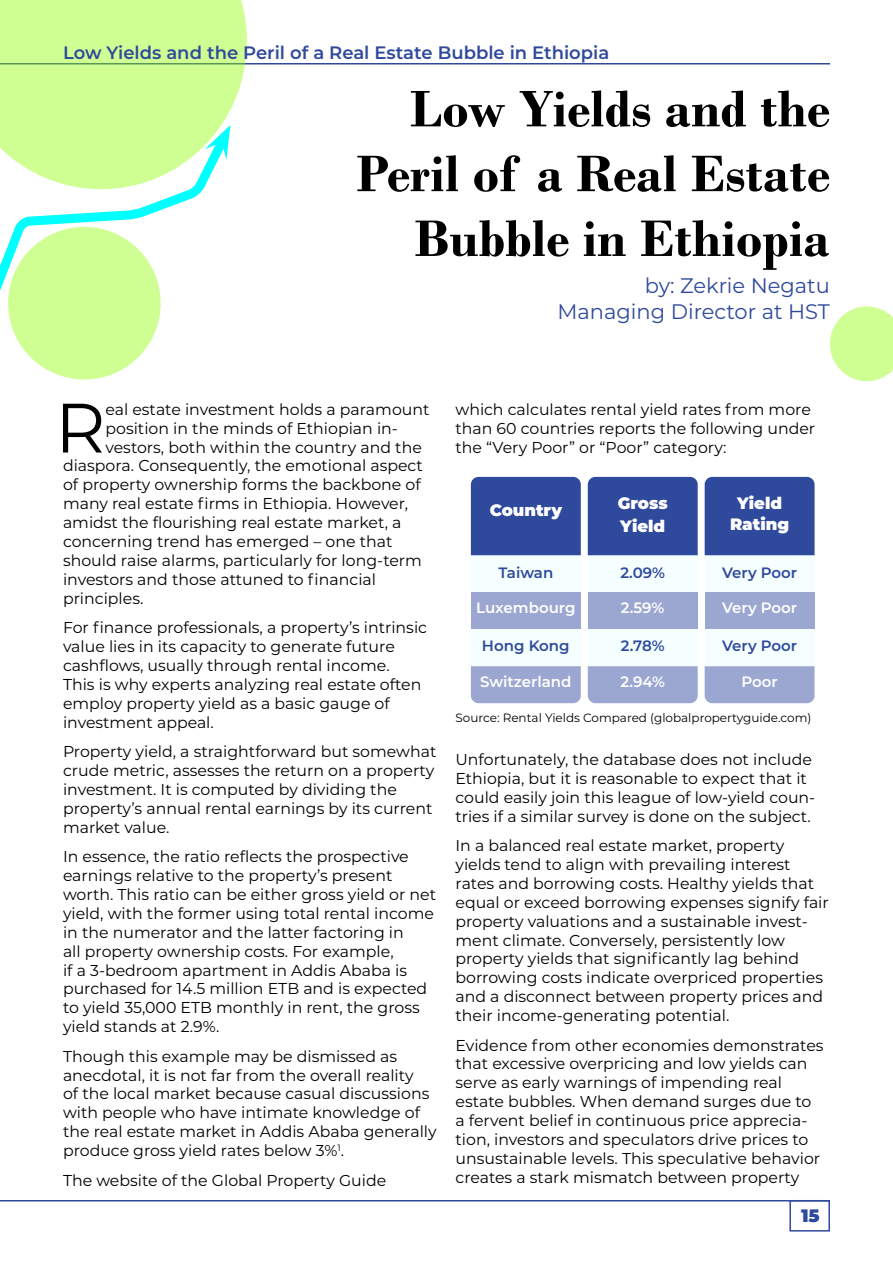
<style>
.page{position:relative;width:893px;height:1263px;background:#fff}
.page>*{position:absolute;margin:0;border:0;box-sizing:border-box;transform-origin:0 0}
.t1{font:69.75px "Montserrat";color:#000}
.t2{font:700 54px/64.8px "Bodoni";color:#000;text-align:right}
.t3{font:21px/25.2px "Montserrat";color:#2f499d;text-align:right}
.t4{font:600 18px "Montserrat";color:#2f499d}
.t5{font:900 18px "Montserrat";color:#2f499d}
.t6{font:900 16.5px/22.5px "Montserrat";color:#fff}
.t7{font:15.75px/18.9px "Montserrat";color:#000}
.t8{font:600 15px "Montserrat";color:#fff}
.t9{font:600 15px "Montserrat";color:#2f499d}
.t10{font:12px "Montserrat";color:#000}
</style>
<div class="page">
<div style="left:789px;top:1200px;width:41px;height:31px;border:2px solid #2f499d"></div>
<hr style="left:0;top:1200px;width:830px;height:1px;background:#2f499d">
<hr style="left:0;top:63px;width:830px;height:2px;background:#2f499d">
<div style="left:0;top:0;width:247px;height:130px;background:#cfff92"></div>
<svg style="left:0;top:130px;width:218px;height:250px"></svg>
<svg style="left:205px;top:125px;width:25px;height:35px"></svg>
<div style="left:471px;top:477px;width:110px;height:78px;background:#2f499d"></div>
<div style="left:588px;top:477px;width:110px;height:78px;background:#2f499d"></div>
<div style="left:705px;top:477px;width:109px;height:78px;background:#2f499d"></div>
<div style="left:471px;top:555px;width:110px;height:37px;background:#f5ffff"></div>
<div style="left:471px;top:592px;width:110px;height:37px;background:#9ba7d0"></div>
<div style="left:471px;top:629px;width:110px;height:37px;background:#f5ffff"></div>
<div style="left:588px;top:555px;width:110px;height:37px;background:#f5ffff"></div>
<div style="left:588px;top:592px;width:110px;height:37px;background:#9ba7d0"></div>
<div style="left:588px;top:629px;width:110px;height:37px;background:#f5ffff"></div>
<div style="left:705px;top:555px;width:109px;height:37px;background:#f5ffff"></div>
<div style="left:705px;top:592px;width:109px;height:37px;background:#9ba7d0"></div>
<div style="left:705px;top:629px;width:109px;height:37px;background:#f5ffff"></div>
<div style="left:705px;top:666px;width:109px;height:37px;background:#9ba7d0"></div>
<div style="left:588px;top:666px;width:110px;height:37px;background:#9ba7d0"></div>
<div style="left:471px;top:666px;width:110px;height:37px;background:#9ba7d0"></div>
<svg style="left:830px;top:306px;width:63px;height:75px"></svg>
<p class="t4" style="left:63px;top:40px;width:548px">Low Yields and the Peril of a Real Estate Bubble in Ethiopia</p>
<h2 class="t2" style="left:357px;top:76px;width:475px">Low Yields and the<br>Peril of a Real Estate<br>Bubble in Ethiopia</h2>
<h3 class="t3" style="left:557px;top:273px;width:274px">by: Zekrie Negatu<br>Managing Director at HST</h3>
<h1 class="t1" style="left:55px;top:380px;width:52px">R</h1>
<p class="t7" style="left:105px;top:399px;width:326px">eal estate investment holds a paramount</p>
<p class="t7" style="left:105px;top:418px;width:294px">position in the minds of Ethiopian in-</p>
<p class="t7" style="left:105px;top:437px;width:318px">vestors, both within the country and the</p>
<p class="t7" style="left:63px;top:456px;width:361px">diaspora. Consequently, the emotional aspect</p>
<p class="t7" style="left:63px;top:475px;width:359px">of property ownership forms the backbone of</p>
<p class="t7" style="left:63px;top:494px;width:347px">many real estate firms in Ethiopia. However,</p>
<p class="t7" style="left:63px;top:512px;width:340px">amidst the flourishing real estate market, a</p>
<p class="t7" style="left:63px;top:531px;width:331px">concerning trend has emerged – one that</p>
<p class="t7" style="left:63px;top:550px;width:360px">should raise alarms, particularly for long-term</p>
<p class="t7" style="left:63px;top:569px;width:315px">investors and those attuned to financial</p>
<p class="t7" style="left:63px;top:588px;width:82px">principles.</p>
<p class="t7" style="left:63px;top:617px;width:366px">For finance professionals, a property’s intrinsic value lies in its capacity to generate future cashflows, usually through rental income.<br>This is why experts analyzing real estate often employ property yield as a basic gauge of investment appeal.</p>
<p class="t7" style="left:63px;top:741px;width:375px">Property yield, a straightforward but somewhat crude metric, assesses the return on a property investment. It is computed by dividing the property’s annual rental earnings by its current market value.</p>
<p class="t7" style="left:63px;top:846px;width:375px">In essence, the ratio reflects the prospective earnings relative to the property’s present worth. This ratio can be either gross yield or net yield, with the former using total rental income in the numerator and the latter factoring in<br>all property ownership costs. For example,<br>if a 3-bedroom apartment in Addis Ababa is purchased for 14.5 million ETB and is expected to yield 35,000 ETB monthly in rent, the gross yield stands at 2.9%.</p>
<p class="t7" style="left:63px;top:1046px;width:375px">Though this example may be dismissed as anecdotal, it is not far from the overall reality<br>of the local market because casual discussions with people who have intimate knowledge of the real estate market in Addis Ababa generally produce gross yield rates below 3%<sup>1</sup>.</p>
<p class="t7" style="left:63px;top:1170px;width:325px">The website of the Global Property Guide</p>
<p class="t7" style="left:455px;top:399px;width:361px">which calculates rental yield rates from more than 60 countries reports the following under the “Very Poor” or “Poor” category:</p>
<p class="t6" style="left:490px;top:498px;width:74px">Country</p>
<p class="t9" style="left:498px;top:562px;width:56px">Taiwan</p>
<p class="t8" style="left:476px;top:596px;width:101px">Luxembourg</p>
<p class="t9" style="left:482px;top:635px;width:89px">Hong Kong</p>
<p class="t8" style="left:480px;top:671px;width:93px">Switzerland</p>
<p class="t6" style="left:618px;top:491px;width:51px">Gross<br>Yield</p>
<p class="t9" style="left:620px;top:562px;width:46px">2.09%</p>
<p class="t8" style="left:621px;top:596px;width:45px">2.59%</p>
<p class="t9" style="left:621px;top:635px;width:45px">2.78%</p>
<p class="t8" style="left:620px;top:671px;width:46px">2.94%</p>
<p class="t6" style="left:730px;top:492px;width:61px;line-height:21px;text-align:center">Yield<br>Rating</p>
<p class="t9" style="left:722px;top:562px;width:77px">Very Poor</p>
<p class="t8" style="left:722px;top:596px;width:77px">Very Poor</p>
<p class="t9" style="left:722px;top:635px;width:77px">Very Poor</p>
<p class="t8" style="left:741px;top:671px;width:38px">Poor</p>
<p class="t10" style="left:455px;top:710px;width:357px">Source: Rental Yields Compared (globalpropertyguide.com)</p>
<p class="t7" style="left:455px;top:749px;width:361px">Unfortunately, the database does not include Ethiopia, but it is reasonable to expect that it could easily join this league of low-yield coun&shy;tries if a similar survey is done on the subject.</p>
<p class="t7" style="left:455px;top:835px;width:375px">In a balanced real estate market, property yields tend to align with prevailing interest rates and borrowing costs. Healthy yields that equal or exceed borrowing expenses signify fair property valuations and a sustainable invest&shy;ment climate. Conversely, persistently low property yields that significantly lag behind borrowing costs indicate overpriced properties and a disconnect between property prices and their income-generating potential.</p>
<p class="t7" style="left:455px;top:1035px;width:370px">Evidence from other economies demonstrates that excessive overpricing and low yields can serve as early warnings of impending real estate bubbles. When demand surges due to a fervent belief in continuous price apprecia&shy;tion, investors and speculators drive prices to unsustainable levels. This speculative behavior creates a stark mismatch between property</p>
<p class="t5" style="left:801px;top:1202px;width:20px">15</p>
</div>
